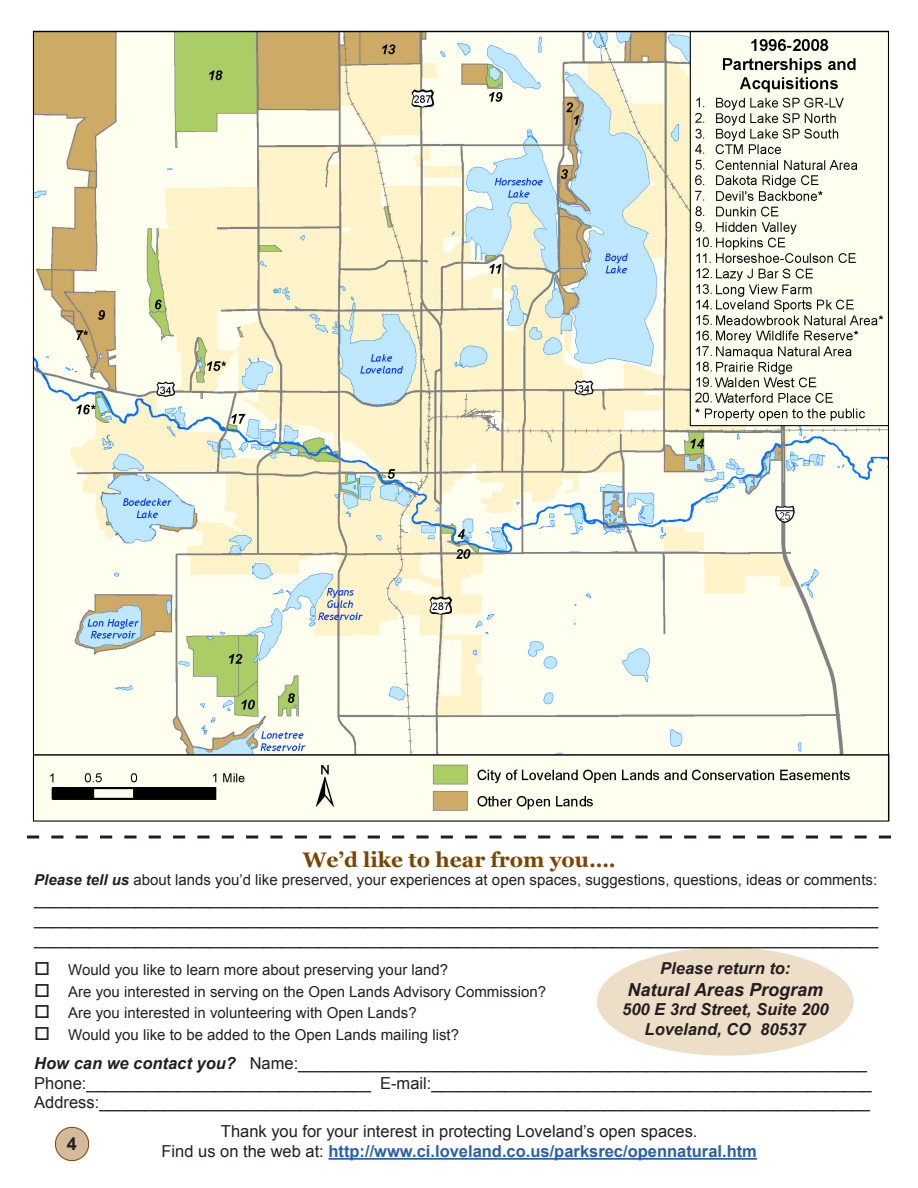
<style>
.page{position:relative;width:918px;height:1188px;background:#fff}
.page>*{position:absolute;margin:0;border:0;box-sizing:border-box;transform-origin:0 0}
.t1{font:700 21px "Georgia";color:#794500}
.t2{font:italic 700 18px "Arial";color:#231f20}
.t3{font:700 18px "Arial";color:#231f20}
.t4{font:16.5px/19.8px "Arial";color:#231f20;text-align:justify}
.t5{font:700 16.5px "Arial";color:#2f5caa}
.t6{font:italic 700 16.5px/19.8px "Arial";color:#231f20;text-align:center}
.t7{font:15px "Arial";color:#231f20}
.s1{font-weight:700;font-style:italic}
.s2{font-weight:400;color:#231f20}
</style>
<div class="page">
<div style="left:597px;top:947px;width:257px;height:109px;background:#ecdec7;border-radius:50%"></div>
<img style="left:32px;top:30px;width:858px;height:792px">
<hr style="left:328px;top:1158px;width:429px;height:2px;background:#2f5caa">
<svg style="left:27px;top:835px;width:864px;height:3px"></svg>
<div style="left:55px;top:1127px;width:34px;height:34px;background:#d5b99a;border-radius:50%"></div>
<div style="left:55px;top:1127px;width:34px;height:34px;border:1px solid #794500;border-radius:50%"></div>
<p class="t1" style="left:303px;top:848px;width:315px">We’d like to hear from you….</p>
<p class="t7" style="left:34px;top:870px;width:844px"><span class="s1">Please tell us</span> about lands you’d like preserved, your experiences at open spaces, suggestions, questions, ideas or comments:</p>
<p class="t4" style="left:34px;top:890px;width:846px">____________________________________________________________________________________________ ____________________________________________________________________________________________ ____________________________________________________________________________________________</p>
<p class="t7" style="left:34px;top:960px;width:415px">□ Would you like to learn more about preserving your land?</p>
<p class="t7" style="left:34px;top:982px;width:513px">□ Are you interested in serving on the Open Lands Advisory Commission?</p>
<p class="t7" style="left:34px;top:1003px;width:384px">□ Are you interested in volunteering with Open Lands?</p>
<p class="t7" style="left:34px;top:1025px;width:426px">□ Would you like to be added to the Open Lands mailing list?</p>
<p class="t4" style="left:34px;top:1053px;width:839px;text-align:left"><span class="s1">How can we contact you?</span> Name:______________________________________________________________<br>Phone:_______________________________ E-mail:________________________________________________<br>Address:____________________________________________________________________________________</p>
<p class="t4" style="left:221px;top:1122px;width:478px">Thank you for your interest in protecting Loveland’s open spaces.</p>
<p class="t3" style="left:67px;top:1132px;width:12px">4</p>
<p class="t6" style="left:660px;top:959px;width:132px">Please return to:</p>
<p class="t2" style="left:628px;top:978px;width:197px">Natural Areas Program</p>
<p class="t6" style="left:622px;top:1000px;width:208px">500 E 3rd Street, Suite 200<br>Loveland, CO 80537</p>
<p class="t5" style="left:162px;top:1140px;width:597px"><span class="s2">Find us on the web at:</span> http://www.ci.loveland.co.us/parksrec/opennatural.htm</p>
</div>
